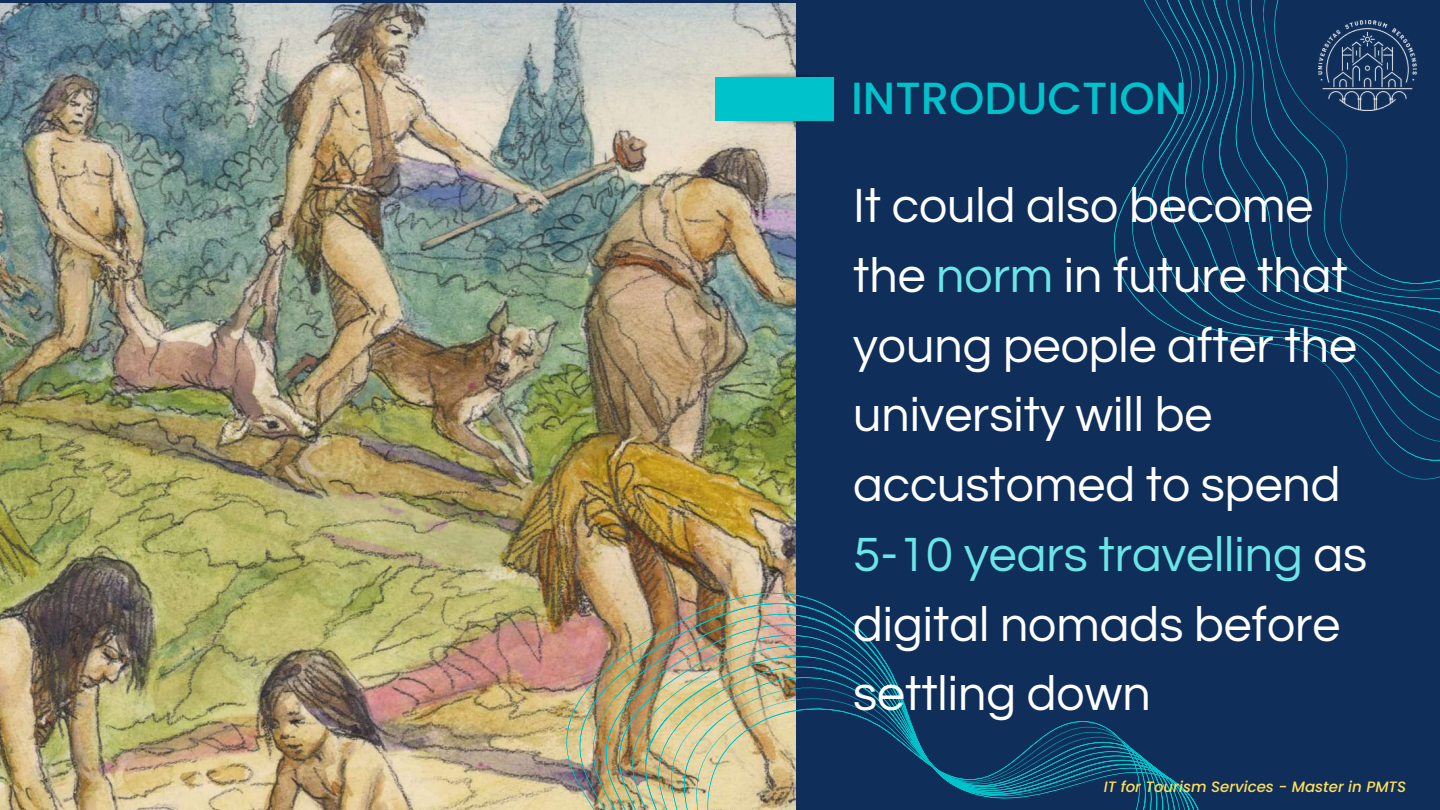
<style>
.page{position:relative;width:1440px;height:810px;background:#0f2e59}
.page>*{position:absolute;margin:0;border:0;box-sizing:border-box;transform-origin:0 0}
.t1{font:50px/69.8px "Questrial";color:#fff}
.t2{font:500 45px "Poppins";color:#00c2cb}
.t3{font:italic 500 15px "Poppins";color:#ffde59}
.s1{color:#6ce5e8}
</style>
<div class="page">
<img style="left:0;top:4px;width:796px;height:806px">
<img style="left:546px;top:583px;width:653px;height:227px">
<img style="left:713px;top:109px;width:121px;height:23px">
<img style="left:713px;top:66px;width:102px;height:22px">
<div style="left:715px;top:77px;width:119px;height:43px;background:#00c2cb"></div>
<svg style="left:1113px;top:0;width:327px;height:479px"></svg>
<img style="left:1318px;top:21px;width:110px;height:90px">
<p class="t2" style="left:851px;top:66px;width:338px">INTRODUCTION</p>
<p class="t1" style="left:853px;top:172px;width:516px">It could also become the <span class="s1">norm</span> in future that young people after the university will be accustomed to spend<br><span class="s1">5-10 years travelling</span> as digital nomads before settling down</p>
<p class="t3" style="left:1104px;top:777px;width:304px">IT for Tourism Services - Master in PMTS</p>
</div>
